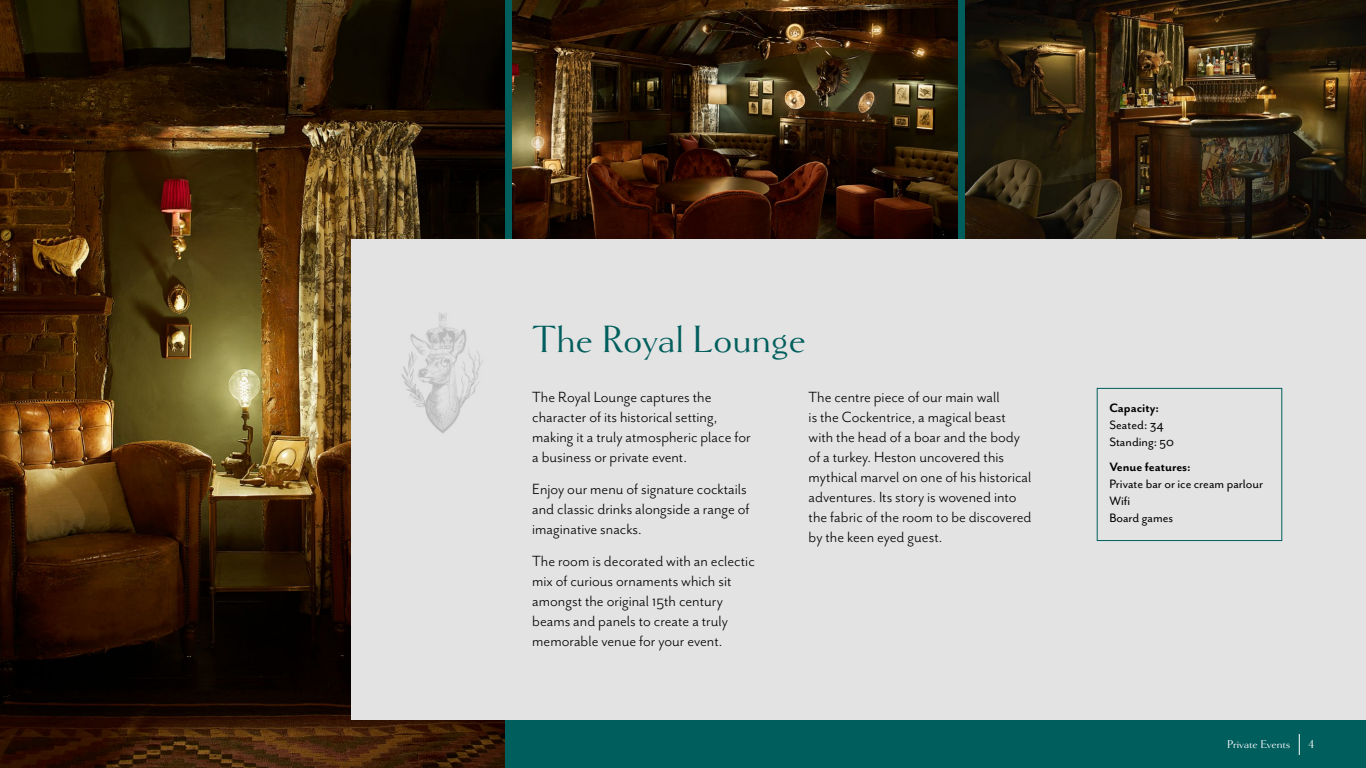
<style>
.page{position:relative;width:1366px;height:768px;background:#005e5d}
.page>*{position:absolute;margin:0;border:0;box-sizing:border-box;transform-origin:0 0}
.t1{font:40px "Goldenbook";color:#005e5d}
.t2{font:17px/20px "Mr Eaves San OT";color:#000}
.t3{font:14px/17px "Mr Eaves San OT";color:#000}
.t4{font:12px "Goldenbook";letter-spacing:-.01em;color:#fff}
.s1{font-weight:700}
</style>
<div class="page">
<img style="left:0;top:0;width:504px;height:768px">
<img style="left:512px;top:0;width:445px;height:240px">
<img style="left:965px;top:0;width:401px;height:240px">
<div style="left:352px;top:240px;width:1014px;height:480px;background:#e3e3e3"></div>
<svg style="left:1299px;top:734px;width:1px;height:21px"></svg>
<div style="left:1097px;top:388px;width:185px;height:153px;border:1px solid #005e5d"></div>
<img style="left:401px;top:313px;width:82px;height:120px">
<p class="t1" style="left:532px;top:316px;width:275px">The Royal Lounge</p>
<p class="t2" style="left:532px;top:388px;width:220px">The Royal Lounge captures the character of its historical setting, making it a truly atmospheric place for a business or private event.</p>
<p class="t2" style="left:532px;top:480px;width:219px">Enjoy our menu of signature cocktails and classic drinks alongside a range of imaginative snacks.</p>
<p class="t2" style="left:532px;top:552px;width:224px">The room is decorated with an eclectic mix of curious ornaments which sit amongst the original 15th century beams and panels to create a truly memorable venue for your event.</p>
<p class="t2" style="left:809px;top:388px;width:225px">The centre piece of our main wall<br>is the Cockentrice, a magical beast with the head of a boar and the body of a turkey. Heston uncovered this mythical marvel on one of his historical adventures. Its story is wovened into the fabric of the room to be discovered by the keen eyed guest.</p>
<p class="t3" style="left:1109px;top:400px;width:66px"><span class="s1">Capacity:<br></span>Seated: 34<br>Standing: 50</p>
<p class="t3" style="left:1109px;top:459px;width:155px"><span class="s1">Venue features:<br></span>Private bar or ice cream parlour<br>Wifi<br>Board games</p>
<p class="t4" style="left:1227px;top:737px;width:65px">Private Events</p>
<p class="t4" style="left:1308px;top:737px;width:7px">4</p>
</div>
